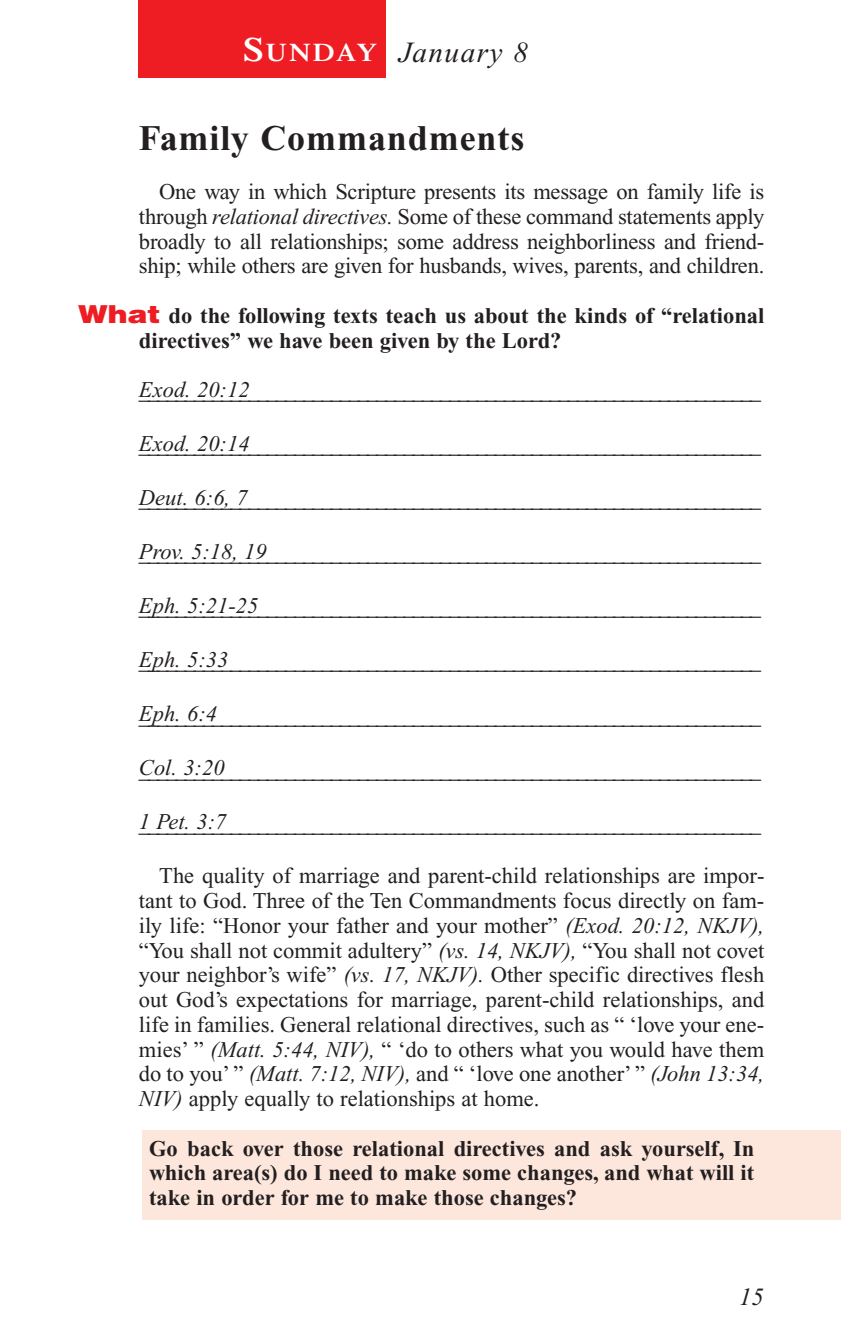
<style>
.page{position:relative;width:841px;height:1337px;background:#fff}
.page>*{position:absolute;margin:0;border:0;box-sizing:border-box;transform-origin:0 0}
.t1{font:700 36px "Times New Roman";letter-spacing:.025em;color:#231f20}
.t2{font:italic 29.25px "Times New Roman";letter-spacing:.05em;color:#231f20}
.t3{font:italic 24.75px "Times New Roman";color:#231f20}
.t4{font:22.5px/24.8px "Times New Roman";letter-spacing:-.01em;color:#231f20;text-align:justify}
.t5{font:italic 22.5px "Times New Roman";color:#231f20}
.t6{font:700 22.5px/24.8px "Times New Roman";color:#231f20}
.s1{font-family:"Times";font-weight:600;font-style:normal;font-size:33.75px;color:#fff}
.s2{font-family:"Times";font-weight:600;font-style:normal;font-size:25.2px;color:#fff}
.s3{font-style:italic}
.s4{font-family:"Helvetica";font-weight:900;font-size:24.75px;color:#ee1d23}
</style>
<div class="page">
<div style="left:142px;top:1130px;width:698px;height:90px;background:#fde7dc"></div>
<div style="left:138px;top:0;width:248px;height:78px;background:#ee1d23"></div>
<h2 class="t2" style="left:243px;top:41px;width:286px"><span class="s1">S</span><span class="s2">UNDAY</span> January 8</h2>
<h1 class="t1" style="left:139px;top:126px;width:387px">Family Commandments</h1>
<p class="t4" style="left:139px;top:181px;width:626px;text-indent:20px">One way in which Scripture presents its message on family life is through <span class="s3">relational directives.</span> Some of these command statements apply broadly to all relationships; some address neighborliness and friend&shy;ship; while others are given for husbands, wives, parents, and children.</p>
<p class="t6" style="left:139px;top:305px;width:626px;text-indent:-61px"><span class="s4">What</span> do the following texts teach us about the kinds of “relational directives” we have been given by the Lord?</p>
<p class="t5" style="left:139px;top:381px;width:112px">Exod. 20:12</p>
<p class="t5" style="left:139px;top:384px;width:623px">____________________________________________________________________</p>
<p class="t5" style="left:139px;top:435px;width:112px">Exod. 20:14</p>
<p class="t5" style="left:139px;top:438px;width:623px">____________________________________________________________________</p>
<p class="t5" style="left:139px;top:489px;width:110px">Deut. 6:6, 7</p>
<p class="t5" style="left:139px;top:492px;width:623px">____________________________________________________________________</p>
<p class="t5" style="left:139px;top:543px;width:129px">Prov. 5:18, 19</p>
<p class="t5" style="left:139px;top:546px;width:623px">____________________________________________________________________</p>
<p class="t5" style="left:139px;top:597px;width:121px">Eph. 5:21-25</p>
<p class="t5" style="left:139px;top:600px;width:623px">____________________________________________________________________</p>
<p class="t5" style="left:139px;top:651px;width:91px">Eph. 5:33</p>
<p class="t5" style="left:139px;top:654px;width:623px">____________________________________________________________________</p>
<p class="t5" style="left:139px;top:705px;width:80px">Eph. 6:4</p>
<p class="t5" style="left:139px;top:708px;width:623px">____________________________________________________________________</p>
<p class="t5" style="left:139px;top:759px;width:87px">Col. 3:20</p>
<p class="t5" style="left:139px;top:762px;width:623px">____________________________________________________________________</p>
<p class="t5" style="left:139px;top:813px;width:89px">1 Pet. 3:7</p>
<p class="t5" style="left:139px;top:816px;width:623px">____________________________________________________________________</p>
<p class="t4" style="left:139px;top:865px;width:627px;text-indent:20px">The quality of marriage and parent-child relationships are impor&shy;tant to God. Three of the Ten Commandments focus directly on fam&shy;ily life: “Honor your father and your mother” <span class="s3">(Exod. 20:12, NKJV), </span>“You shall not commit adultery” <span class="s3">(vs. 14, NKJV),</span> “You shall not covet your neighbor’s wife” <span class="s3">(vs. 17, NKJV).</span> Other specific directives flesh out God’s expectations for marriage, parent-child relationships, and life in families. General relational directives, such as “ ‘love your ene&shy;mies’ ” <span class="s3">(Matt. 5:44, NIV),</span> “ ‘do to others what you would have them do to you’ ” <span class="s3">(Matt. 7:12, NIV),</span> and “ ‘love one another’ ” <span class="s3">(John 13:34, NIV)</span> apply equally to relationships at home.</p>
<p class="t6" style="left:149px;top:1138px;width:606px;text-align:justify">Go back over those relational directives and ask yourself, In which area(s) do I need to make some changes, and what will it take in order for me to make those changes?</p>
<p class="t3" style="left:739px;top:1287px;width:26px">15</p>
</div>
